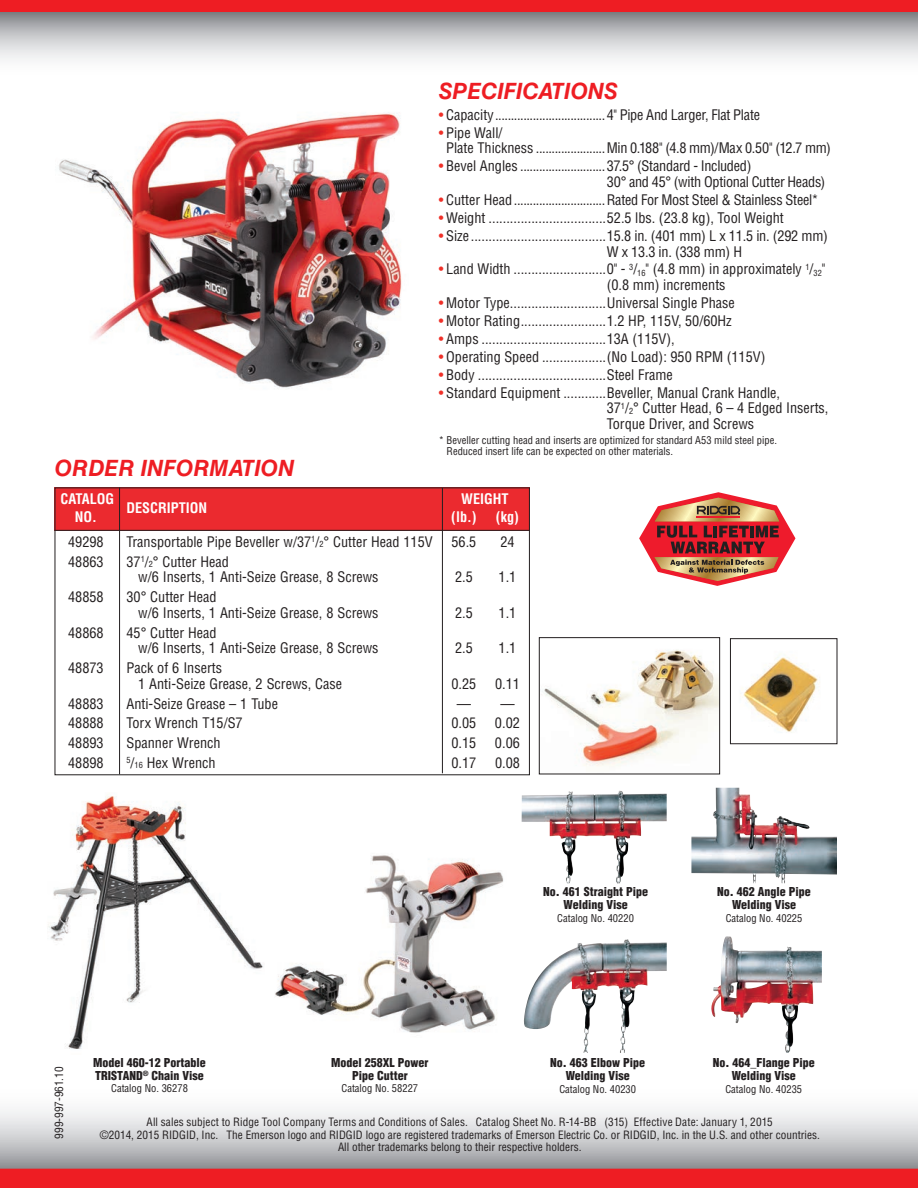
<style>
.page{position:relative;width:918px;height:1188px;background:#fff}
.page>*{position:absolute;margin:0;border:0;box-sizing:border-box;transform-origin:0 0}
.t1{font:italic 700 22.5px "Helvetica LT Std";color:#ee1d23}
.Bullet_copy{font:condensed 14.25px/15.8px "Helvetica LT Std";color:#231f20}
.Bullet_copy-2{font:700 condensed 14.25px "Helvetica LT Std";color:#fff}
.t2{font:900 condensed 12px/12.8px "Helvetica LT Std";color:#231f20;text-align:center}
.t3{font:condensed 11.25px/12px "Helvetica LT Std";color:#231f20;text-align:center}
.t4{font:condensed 10.5px/11.2px "Helvetica LT Std";color:#231f20}
.s1{color:#ef3028}
.s2{font-size:8.25px}
</style>
<div class="page">
<svg style="left:0;top:12px;width:918px;height:48px;background:#c2c3c6"></svg>
<div style="left:0;top:0;width:918px;height:12px;background:#ee1d23"></div>
<div style="left:55px;top:488px;width:475px;height:43px;background:#eb2a2f"></div>
<hr style="left:119px;top:488px;width:1px;height:286px;background:#231f20">
<hr style="left:442px;top:488px;width:1px;height:285px;background:#231f20">
<hr style="left:55px;top:530px;width:475px;height:1px;background:#231f20">
<svg style="left:0;top:1110px;width:918px;height:59px;background:#c8c8cb"></svg>
<div style="left:0;top:1169px;width:918px;height:19px;background:#ee1d23"></div>
<svg style="left:639px;top:492px;width:156px;height:94px"></svg>
<img style="left:48px;top:796px;width:215px;height:253px">
<img style="left:59px;top:112px;width:343px;height:276px">
<img style="left:544px;top:650px;width:174px;height:117px">
<div style="left:539px;top:637px;width:181px;height:137px;border:1px solid #231f20"></div>
<img style="left:740px;top:654px;width:80px;height:78px">
<div style="left:730px;top:638px;width:107px;height:106px;border:1px solid #231f20"></div>
<img style="left:275px;top:855px;width:229px;height:178px">
<img style="left:522px;top:791px;width:106px;height:92px">
<img style="left:691px;top:788px;width:146px;height:95px">
<img style="left:524px;top:939px;width:143px;height:114px">
<img style="left:711px;top:936px;width:111px;height:117px">
<p class="t1" style="left:439px;top:78px;width:181px">SPECIFICATIONS</p>
<p class="t1" style="left:55px;top:455px;width:241px">ORDER INFORMATION</p>
<p class="Bullet_copy" style="left:439px;top:107px;width:323px"><span class="s1">•</span> Capacity...................................4" Pipe And Larger, Flat Plate</p>
<p class="Bullet_copy" style="left:446px;top:124px;width:386px;text-indent:-7px"><span class="s1">•</span> Pipe Wall/<br>Plate Thickness ......................Min 0.188" (4.8 mm)/Max 0.50" (12.7 mm)</p>
<p class="Bullet_copy" style="left:607px;top:158px;width:220px;text-indent:-168px"><span class="s1">•</span> Bevel Angles ...........................37.5° (Standard - Included)<br>30° and 45° (with Optional Cutter Heads)</p>
<p class="Bullet_copy" style="left:439px;top:192px;width:382px"><span class="s1">•</span> Cutter Head.............................Rated For Most Steel &amp; Stainless Steel*</p>
<p class="Bullet_copy" style="left:439px;top:210px;width:347px"><span class="s1">•</span> Weight .................................52.5 lbs. (23.8 kg), Tool Weight</p>
<p class="Bullet_copy" style="left:607px;top:228px;width:223px;text-indent:-168px"><span class="s1">•</span> Size ......................................15.8 in. (401 mm) L x 11.5 in. (292 mm)<br>W x 13.3 in. (338 mm) H</p>
<p class="Bullet_copy" style="left:607px;top:261px;width:220px;text-indent:-168px"><span class="s1">•</span> Land Width ..........................0" - <sup>3</sup>/<sub>16</sub>" (4.8 mm) in approximately <sup>1</sup>/<sub>32</sub>" (0.8 mm) increments</p>
<p class="Bullet_copy" style="left:439px;top:295px;width:298px"><span class="s1">•</span> Motor Type...........................Universal Single Phase</p>
<p class="Bullet_copy" style="left:439px;top:313px;width:295px"><span class="s1">•</span> Motor Rating........................1.2 HP, 115V, 50/60Hz</p>
<p class="Bullet_copy" style="left:439px;top:331px;width:238px"><span class="s1">•</span> Amps ...................................13A (115V),</p>
<p class="Bullet_copy" style="left:439px;top:349px;width:328px"><span class="s1">•</span> Operating Speed ..................(No Load): 950 RPM (115V)</p>
<p class="Bullet_copy" style="left:439px;top:367px;width:236px"><span class="s1">•</span> Body ....................................Steel Frame</p>
<p class="Bullet_copy" style="left:607px;top:385px;width:223px;text-indent:-168px"><span class="s1">•</span> Standard Equipment ............Beveller, Manual Crank Handle,<br>37<sup>1</sup>/<span class="s2">2</span>° Cutter Head, 6 – 4 Edged Inserts,<br>Torque Driver, and Screws</p>
<p class="t4" style="left:447px;top:434px;width:332px;text-indent:-8px">* Beveller cutting head and inserts are optimized for standard A53 mild steel pipe.<br>Reduced insert life can be expected on other materials.</p>
<p class="Bullet_copy-2" style="left:60px;top:490px;width:55px">CATALOG</p>
<p class="Bullet_copy-2" style="left:461px;top:490px;width:49px">WEIGHT</p>
<p class="Bullet_copy-2" style="left:126px;top:499px;width:82px">DESCRIPTION</p>
<p class="Bullet_copy-2" style="left:75px;top:508px;width:24px">NO.</p>
<p class="Bullet_copy-2" style="left:451px;top:508px;width:27px">(lb.)</p>
<p class="Bullet_copy-2" style="left:496px;top:508px;width:24px">(kg)</p>
<p class="Bullet_copy" style="left:68px;top:534px;width:37px">49298</p>
<p class="Bullet_copy" style="left:126px;top:534px;width:308px">Transportable Pipe Beveller w/37<sup>1</sup>/<span class="s2">2</span>° Cutter Head 115V</p>
<p class="Bullet_copy" style="left:451px;top:534px;width:26px">56.5</p>
<p class="Bullet_copy" style="left:500px;top:534px;width:16px">24</p>
<p class="Bullet_copy" style="left:68px;top:554px;width:37px">48863</p>
<p class="Bullet_copy" style="left:126px;top:554px;width:104px">37<sup>1</sup>/<span class="s2">2</span>° Cutter Head</p>
<p class="Bullet_copy" style="left:138px;top:569px;width:242px">w/6 Inserts, 1 Anti-Seize Grease, 8 Screws</p>
<p class="Bullet_copy" style="left:455px;top:569px;width:19px">2.5</p>
<p class="Bullet_copy" style="left:499px;top:569px;width:19px">1.1</p>
<p class="Bullet_copy" style="left:68px;top:589px;width:37px">48858</p>
<p class="Bullet_copy" style="left:126px;top:589px;width:92px">30° Cutter Head</p>
<p class="Bullet_copy" style="left:138px;top:605px;width:242px">w/6 Inserts, 1 Anti-Seize Grease, 8 Screws</p>
<p class="Bullet_copy" style="left:455px;top:605px;width:19px">2.5</p>
<p class="Bullet_copy" style="left:499px;top:605px;width:19px">1.1</p>
<p class="Bullet_copy" style="left:68px;top:625px;width:37px">48868</p>
<p class="Bullet_copy" style="left:126px;top:625px;width:92px">45° Cutter Head</p>
<p class="Bullet_copy" style="left:138px;top:640px;width:242px">w/6 Inserts, 1 Anti-Seize Grease, 8 Screws</p>
<p class="Bullet_copy" style="left:455px;top:640px;width:19px">2.5</p>
<p class="Bullet_copy" style="left:499px;top:640px;width:19px">1.1</p>
<p class="Bullet_copy" style="left:68px;top:660px;width:37px">48873</p>
<p class="Bullet_copy" style="left:126px;top:660px;width:97px">Pack of 6 Inserts</p>
<p class="Bullet_copy" style="left:138px;top:676px;width:205px">1 Anti-Seize Grease, 2 Screws, Case</p>
<p class="Bullet_copy" style="left:452px;top:676px;width:26px">0.25</p>
<p class="Bullet_copy" style="left:495px;top:676px;width:26px">0.11</p>
<p class="Bullet_copy" style="left:68px;top:696px;width:37px">48883</p>
<p class="Bullet_copy" style="left:126px;top:696px;width:153px">Anti-Seize Grease – 1 Tube</p>
<p class="Bullet_copy" style="left:457px;top:696px;width:59px">— —</p>
<p class="Bullet_copy" style="left:68px;top:715px;width:37px">48888</p>
<p class="Bullet_copy" style="left:126px;top:715px;width:118px">Torx Wrench T15/S7</p>
<p class="Bullet_copy" style="left:451px;top:715px;width:26px">0.05</p>
<p class="Bullet_copy" style="left:495px;top:715px;width:26px">0.02</p>
<p class="Bullet_copy" style="left:68px;top:735px;width:37px">48893</p>
<p class="Bullet_copy" style="left:126px;top:735px;width:96px">Spanner Wrench</p>
<p class="Bullet_copy" style="left:451px;top:735px;width:26px">0.15</p>
<p class="Bullet_copy" style="left:495px;top:735px;width:26px">0.06</p>
<p class="Bullet_copy" style="left:68px;top:755px;width:37px">48898</p>
<p class="Bullet_copy" style="left:126px;top:755px;width:91px"><sup>5</sup>/<span class="s2">16</span> Hex Wrench</p>
<p class="Bullet_copy" style="left:452px;top:755px;width:26px">0.17</p>
<p class="Bullet_copy" style="left:495px;top:755px;width:26px">0.08</p>
<p class="t2" style="left:543px;top:885px;width:106px">No. 461 Straight Pipe<br>Welding Vise</p>
<p class="t4" style="left:557px;top:912px;width:78px">Catalog No. 40220</p>
<p class="t2" style="left:717px;top:885px;width:95px">No. 462 Angle Pipe<br>Welding Vise</p>
<p class="t4" style="left:726px;top:912px;width:78px">Catalog No. 40225</p>
<p class="t3" style="left:53px;top:1139px;width:74px;rotate:-90deg">999-997-961.10</p>
<p class="t2" style="left:331px;top:1056px;width:99px">Model 258XL Power<br>Pipe Cutter</p>
<p class="t2" style="left:93px;top:1056px;width:114px;text-align:left">Model 460-12 Portable<br>TRISTAND<sup>®</sup> Chain Vise</p>
<p class="t4" style="left:111px;top:1083px;width:78px">Catalog No. 36278</p>
<p class="t2" style="left:550px;top:1057px;width:97px">No. 463 Elbow Pipe<br>Welding Vise</p>
<p class="t4" style="left:559px;top:1083px;width:78px">Catalog No. 40230</p>
<p class="t2" style="left:713px;top:1057px;width:104px">No. 464_Flange Pipe<br>Welding Vise</p>
<p class="t4" style="left:725px;top:1083px;width:78px">Catalog No. 40235</p>
<p class="t4" style="left:342px;top:1083px;width:78px">Catalog No. 58227</p>
<p class="t3" style="left:147px;top:1116px;width:628px">All sales subject to Ridge Tool Company Terms and Conditions of Sales. Catalog Sheet No. R-14-BB (315) Effective Date: January 1, 2015</p>
<p class="t3" style="left:100px;top:1129px;width:722px">©2014, 2015 RIDGID, Inc. The Emerson logo and RIDGID logo are registered trademarks of Emerson Electric Co. or RIDGID, Inc. in the U.S. and other countries.<br>All other trademarks belong to their respective holders.</p>
</div>
